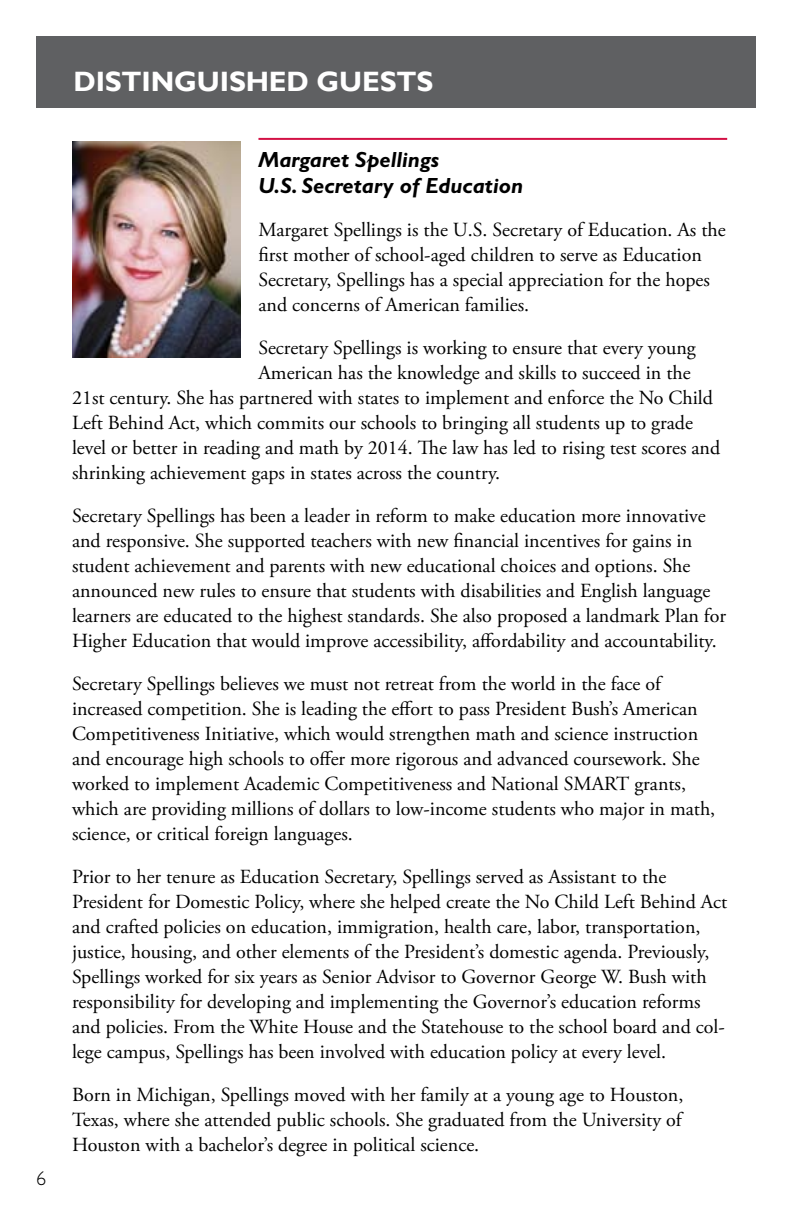
<style>
.page{position:relative;width:792px;height:1224px;background:#fff}
.page>*{position:absolute;margin:0;border:0;box-sizing:border-box;transform-origin:0 0}
.t1{font:700 28px "Gill Sans";letter-spacing:-.005em;color:#fff}
.t2{font:italic 700 22px/26.4px "Gill Sans";color:#000}
.t3{font:20px/25px "Adobe Garamond Pro";color:#000}
.t4{font:300 20px "Gill Sans";color:#000}
</style>
<div class="page">
<hr style="left:258px;top:138px;width:469px;height:2px;background:#d31145">
<div style="left:36px;top:36px;width:720px;height:72px;background:#5f6062"></div>
<img style="left:72px;top:141px;width:168px;height:216px">
<p class="t4" style="left:36px;top:1167px;width:11px">6</p>
<h1 class="t1" style="left:73px;top:65px;width:362px">DISTINGUISHED GUESTS</h1>
<p class="t2" style="left:258px;top:146px;width:266px">Margaret Spellings<br>U.S. Secretary of Education</p>
<p class="t3" style="left:258px;top:218px;width:469px">Margaret Spellings is the U.S. Secretary of Education. As the first mother of school-aged children to serve as Education Secretary, Spellings has a special appreciation for the hopes and concerns of American families.</p>
<p class="t3" style="left:258px;top:336px;width:439px">Secretary Spellings is working to ensure that every young</p>
<p class="t3" style="left:258px;top:361px;width:434px">American has the knowledge and skills to succeed in the</p>
<p class="t3" style="left:72px;top:386px;width:642px">21st century. She has partnered with states to implement and enforce the No Child</p>
<p class="t3" style="left:72px;top:411px;width:622px">Left Behind Act, which commits our schools to bringing all students up to grade</p>
<p class="t3" style="left:72px;top:436px;width:650px">level or better in reading and math by 2014. The law has led to rising test scores and</p>
<p class="t3" style="left:72px;top:461px;width:430px">shrinking achievement gaps in states across the country.</p>
<p class="t3" style="left:72px;top:504px;width:656px">Secretary Spellings has been a leader in reform to make education more innovative and responsive. She supported teachers with new financial incentives for gains in student achievement and parents with new educational choices and options. She announced new rules to ensure that students with disabilities and English language learners are educated to the highest standards. She also proposed a landmark Plan for Higher Education that would improve accessibility, affordability and accountability.</p>
<p class="t3" style="left:72px;top:672px;width:645px">Secretary Spellings believes we must not retreat from the world in the face of increased competition. She is leading the effort to pass President Bush’s American Competitiveness Initiative, which would strengthen math and science instruction and encourage high schools to offer more rigorous and advanced coursework. She worked to implement Academic Competitiveness and National SMART grants, which are providing millions of dollars to low-income students who major in math, science, or critical foreign languages.</p>
<p class="t3" style="left:72px;top:865px;width:657px">Prior to her tenure as Education Secretary, Spellings served as Assistant to the President for Domestic Policy, where she helped create the No Child Left Behind Act and crafted policies on education, immigration, health care, labor, transportation, justice, housing, and other elements of the President’s domestic agenda. Previously, Spellings worked for six years as Senior Advisor to Governor George W. Bush with responsibility for developing and implementing the Governor’s education reforms and policies. From the White House and the Statehouse to the school board and col&shy;lege campus, Spellings has been involved with education policy at every level.</p>
<p class="t3" style="left:72px;top:1083px;width:613px;text-align:justify">Born in Michigan, Spellings moved with her family at a young age to Houston, Texas, where she attended public schools. She graduated from the University of Houston with a bachelor’s degree in political science.</p>
</div>
